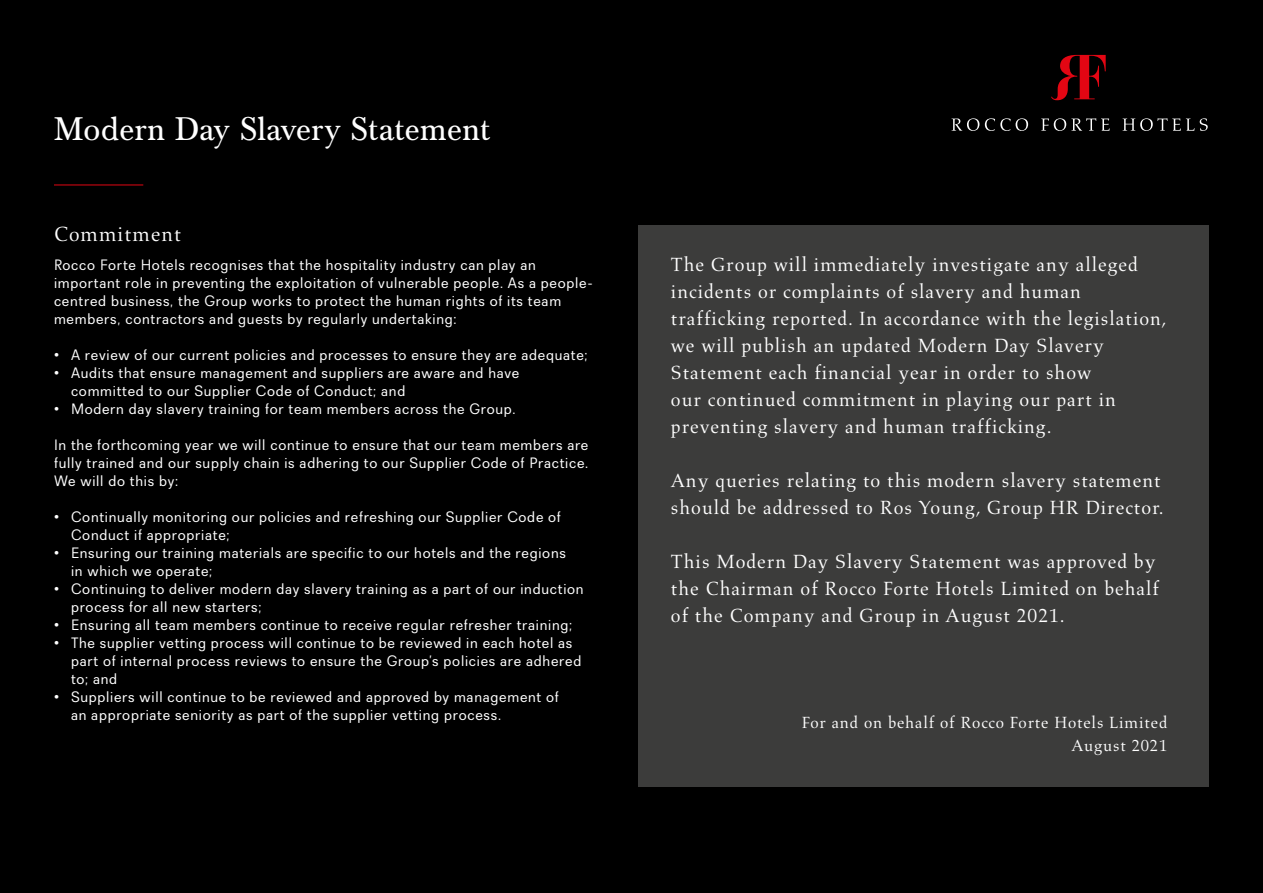
<style>
.page{position:relative;width:1263px;height:893px;background:#000}
.page>*{position:absolute;margin:0;border:0;box-sizing:border-box;transform-origin:0 0}
.t1{font:34.05px "Baskervald ADF Std";color:#fff}
.t2{font:21px "Aldus";letter-spacing:.05em;color:#fff}
.t3{font:19.5px/27px "Aldus";letter-spacing:.05em;color:#fff}
.t4{font:16.5px/22.5px "Aldus";letter-spacing:.05em;color:#fff;text-align:right}
.t5{font:15px/18px "Recta";letter-spacing:.05em;color:#fff}
</style>
<div class="page">
<div style="left:639px;top:225px;width:570px;height:562px;background:#3c3c3b"></div>
<hr style="left:54px;top:185px;width:89px;height:1px;background:#e30613">
<svg style="left:1051px;top:55px;width:55px;height:45px"></svg>
<svg style="left:951px;top:118px;width:28px;height:13px"></svg>
<svg style="left:985px;top:118px;width:43px;height:13px"></svg>
<svg style="left:1041px;top:118px;width:68px;height:13px"></svg>
<svg style="left:1122px;top:118px;width:72px;height:13px"></svg>
<svg style="left:1200px;top:118px;width:8px;height:13px"></svg>
<h1 class="t1" style="left:54px;top:110px;width:438px">Modern Day Slavery Statement</h1>
<h2 class="t2" style="left:54px;top:222px;width:129px">Commitment</h2>
<p class="t5" style="left:54px;top:255px;width:540px">Rocco Forte Hotels recognises that the hospitality industry can play an important role in preventing the exploitation of vulnerable people. As a people&shy;centred business, the Group works to protect the human rights of its team members, contractors and guests by regularly undertaking:</p>
<p class="t5" style="left:54px;top:345px;width:535px">• A review of our current policies and processes to ensure they are adequate;</p>
<p class="t5" style="left:71px;top:363px;width:450px;text-indent:-17px">• Audits that ensure management and suppliers are aware and have committed to our Supplier Code of Conduct; and</p>
<p class="t5" style="left:54px;top:399px;width:463px">• Modern day slavery training for team members across the Group.</p>
<p class="t5" style="left:54px;top:435px;width:536px;text-align:justify">In the forthcoming year we will continue to ensure that our team members are fully trained and our supply chain is adhering to our Supplier Code of Practice.<br>We will do this by:</p>
<p class="t5" style="left:71px;top:507px;width:491px;text-indent:-17px">• Continually monitoring our policies and refreshing our Supplier Code of<br>Conduct if appropriate;</p>
<p class="t5" style="left:71px;top:543px;width:496px;text-indent:-17px">• Ensuring our training materials are specific to our hotels and the regions in which we operate;</p>
<p class="t5" style="left:71px;top:579px;width:514px;text-indent:-17px">• Continuing to deliver modern day slavery training as a part of our induction process for all new starters;</p>
<p class="t5" style="left:54px;top:615px;width:520px">• Ensuring all team members continue to receive regular refresher training;</p>
<p class="t5" style="left:71px;top:633px;width:512px;text-indent:-17px">• The supplier vetting process will continue to be reviewed in each hotel as part of internal process reviews to ensure the Group’s policies are adhered to; and</p>
<p class="t5" style="left:71px;top:687px;width:489px;text-indent:-17px">• Suppliers will continue to be reviewed and approved by management of an appropriate seniority as part of the supplier vetting process.</p>
<p class="t3" style="left:671px;top:251px;width:497px">The Group will immediately investigate any alleged incidents or complaints of slavery and human trafficking reported. In accordance with the legislation, we will publish an updated Modern Day Slavery Statement each financial year in order to show<br>our continued commitment in playing our part in preventing slavery and human trafficking.</p>
<h3 class="t3" style="left:671px;top:467px;width:494px">Any queries relating to this modern slavery statement should be addressed to Ros Young, Group HR Director.</h3>
<h3 class="t3" style="left:671px;top:548px;width:490px">This Modern Day Slavery Statement was approved by the Chairman of Rocco Forte Hotels Limited on behalf of the Company and Group in August 2021.</h3>
<p class="t4" style="left:802px;top:711px;width:367px">For and on behalf of Rocco Forte Hotels Limited<br>August 2021</p>
</div>
